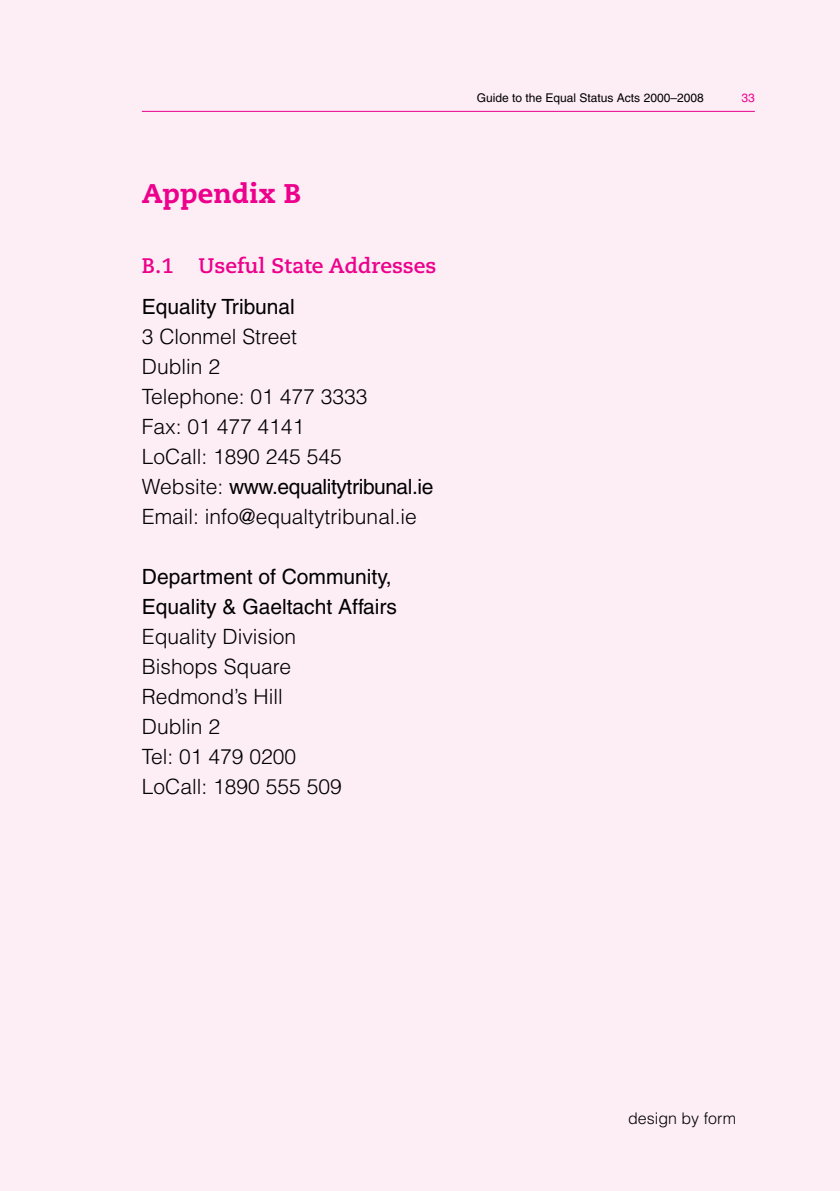
<style>
.page{position:relative;width:840px;height:1191px;background:#fff}
.page>*{position:absolute;margin:0;border:0;box-sizing:border-box;transform-origin:0 0}
.t1{font:800 27px "Caecilia";color:#ec008c}
.t2{font:300 21px/30px "Helvetica LT";color:#000}
.t3{font:21px/30px "Helvetica LT";color:#000}
.t4{font:700 21px "Caecilia LT Std";color:#ec008c}
.t5{font:300 16px "Helvetica LT";color:#000}
.t6{font:12px "Helvetica LT";color:#000}
.t7{font:12px "Helvetica LT";color:#ec008c}
.s1{font-weight:400}
</style>
<div class="page">
<div style="left:0;top:0;width:839px;height:1191px;background:#fdedf4"></div>
<hr style="left:142px;top:111px;width:612px;height:1px;background:#ec008c">
<p class="t1" style="left:142px;top:177px;width:161px">Appendix B</p>
<p class="t4" style="left:142px;top:254px;width:296px">B.1 Useful State Addresses</p>
<p class="t3" style="left:142px;top:291px;width:154px">Equality Tribunal</p>
<p class="t2" style="left:142px;top:321px;width:293px">3 Clonmel Street<br>Dublin 2<br>Telephone: 01 477 3333<br>Fax: 01 477 4141<br>LoCall: 1890 245 545<br>Website: <span class="s1">www.equalitytribunal.ie<br></span>Email: info@equaltytribunal.ie</p>
<p class="t3" style="left:142px;top:561px;width:256px">Department of Community,<br>Equality &amp; Gaeltacht Affairs</p>
<p class="t2" style="left:142px;top:621px;width:201px">Equality Division<br>Bishops Square<br>Redmond’s Hill<br>Dublin 2<br>Tel: 01 479 0200<br>LoCall: 1890 555 509</p>
<p class="t6" style="left:476px;top:90px;width:228px">Guide to the Equal Status Acts 2000–2008</p>
<p class="t7" style="left:741px;top:90px;width:15px">33</p>
<p class="t5" style="left:627px;top:1108px;width:109px">design by form</p>
</div>
